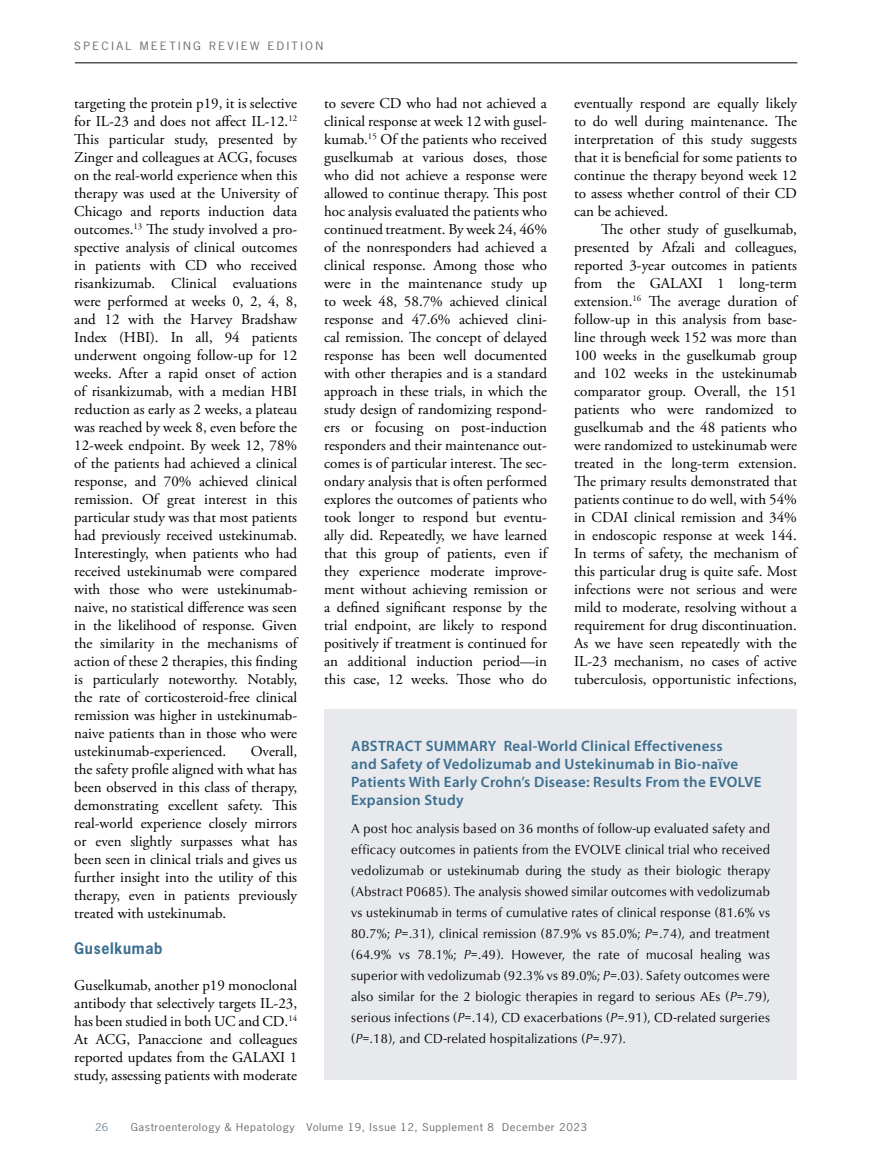
<style>
.page{position:relative;width:878px;height:1175px;background:#fff}
.page>*{position:absolute;margin:0;border:0;box-sizing:border-box;transform-origin:0 0}
.t1{font:15px/18px "Adobe Garamond Pro";color:#000;text-align:justify}
.t2{font:600 15px/18px "Myriad Pro";letter-spacing:.02em;color:#3b6e8f}
.t3{font:700 15px "News Gothic Std";letter-spacing:.05em;color:#3b6e8f;scale:.95 1}
.t4{font:13.5px/21px "Classico URW";letter-spacing:.025em;color:#000;text-align:justify;scale:.95 1}
.t5{font:10.8px "News Gothic Std";letter-spacing:.2em;color:#6d6e71;scale:1.11 1}
.t6{font:10.2px "News Gothic Std";letter-spacing:.05em;color:#6d6e71;scale:1.11 1}
.t7{font:10.2px "News Gothic Std";color:#738ba5;scale:1.11 1}
.s1{font-style:italic}
</style>
<div class="page">
<hr style="left:75px;top:62px;width:722px;height:1px;background:#000">
<div style="left:324px;top:709px;width:472px;height:371px;background:#e7e9ed"></div>
<p class="t5" style="left:74px;top:39px;width:226px">SPECIAL MEETING REVIEW EDITION</p>
<p class="t1" style="left:74px;top:95px;width:224px">targeting the protein p19, it is selective for IL-23 and does not affect IL-12.<sup>12<br></sup>This particular study, presented by Zinger and colleagues at ACG, focuses on the real-world experience when this therapy was used at the University of Chicago and reports induction data outcomes.<sup>13</sup> The study involved a pro&shy;spective analysis of clinical outcomes in patients with CD who received risankizumab. Clinical evaluations were performed at weeks 0, 2, 4, 8, and 12 with the Harvey Bradshaw Index (HBI). In all, 94 patients underwent ongoing follow-up for 12 weeks. After a rapid onset of action of risankizumab, with a median HBI reduction as early as 2 weeks, a plateau was reached by week 8, even before the 12-week endpoint. By week 12, 78% of the patients had achieved a clinical response, and 70% achieved clinical remission. Of great interest in this particular study was that most patients had previously received ustekinumab.<br>Interestingly, when patients who had received ustekinumab were compared with those who were ustekinumab&shy;naive, no statistical difference was seen in the likelihood of response. Given the similarity in the mechanisms of action of these 2 therapies, this finding is particularly noteworthy. Notably, the rate of corticosteroid-free clinical remission was higher in ustekinumab&shy;naive patients than in those who were ustekinumab-experienced.</p>
<p class="t1" style="left:74px;top:743px;width:224px;text-indent:176px">Overall, the safety profile aligned with what has been observed in this class of therapy, demonstrating excellent safety. This real-world experience closely mirrors or even slightly surpasses what has been seen in clinical trials and gives us further insight into the utility of this therapy, even in patients previously treated with ustekinumab.</p>
<p class="t3" style="left:74px;top:938px;width:94px">Guselkumab</p>
<p class="t1" style="left:74px;top:977px;width:224px">Guselkumab, another p19 monoclonal antibody that selectively targets IL-23, has been studied in both UC and CD.<sup>14<br></sup>At ACG, Panaccione and colleagues reported updates from the GALAXI 1 study, assessing patients with moderate</p>
<p class="t1" style="left:324px;top:95px;width:224px">to severe CD who had not achieved a clinical response at week 12 with gusel&shy;kumab.<sup>15</sup> Of the patients who received guselkumab at various doses, those who did not achieve a response were allowed to continue therapy. This post hoc analysis evaluated the patients who continued treatment. By week 24, 46% of the nonresponders had achieved a clinical response. Among those who were in the maintenance study up to week 48, 58.7% achieved clinical response and 47.6% achieved clini&shy;cal remission. The concept of delayed response has been well documented with other therapies and is a standard approach in these trials, in which the study design of randomizing respond&shy;ers or focusing on post-induction responders and their maintenance out&shy;comes is of particular interest. The sec&shy;ondary analysis that is often performed explores the outcomes of patients who took longer to respond but eventu&shy;ally did. Repeatedly, we have learned that this group of patients, even if they experience moderate improve&shy;ment without achieving remission or a defined significant response by the trial endpoint, are likely to respond positively if treatment is continued for an additional induction period—in this case, 12 weeks. Those who do</p>
<p class="t1" style="left:574px;top:95px;width:224px">eventually respond are equally likely to do well during maintenance. The interpretation of this study suggests that it is beneficial for some patients to continue the therapy beyond week 12 to assess whether control of their CD can be achieved.</p>
<p class="t1" style="left:574px;top:221px;width:224px;text-indent:27px">The other study of guselkumab, presented by Afzali and colleagues, reported 3-year outcomes in patients from the GALAXI 1 long-term extension.<sup>16</sup> The average duration of follow-up in this analysis from base&shy;line through week 152 was more than 100 weeks in the guselkumab group and 102 weeks in the ustekinumab comparator group. Overall, the 151 patients who were randomized to guselkumab and the 48 patients who were randomized to ustekinumab were treated in the long-term extension.<br>The primary results demonstrated that patients continue to do well, with 54% in CDAI clinical remission and 34% in endoscopic response at week 144.<br>In terms of safety, the mechanism of this particular drug is quite safe. Most infections were not serious and were mild to moderate, resolving without a requirement for drug discontinuation.<br>As we have seen repeatedly with the IL-23 mechanism, no cases of active tuberculosis, opportunistic infections,</p>
<p class="t2" style="left:351px;top:736px;width:412px">ABSTRACT SUMMARY Real-World Clinical Effectiveness<br>and Safety of Vedolizumab and Ustekinumab in Bio-naïve Patients With Early Crohn’s Disease: Results From the EVOLVE Expansion Study</p>
<p class="t4" style="left:351px;top:817px;width:442px">A post hoc analysis based on 36 months of follow-up evaluated safety and efficacy outcomes in patients from the EVOLVE clinical trial who received vedolizumab or ustekinumab during the study as their biologic therapy (Abstract P0685). The analysis showed similar outcomes with vedolizumab vs ustekinumab in terms of cumulative rates of clinical response (81.6% vs 80.7%; <span class="s1">P</span>=.31), clinical remission (87.9% vs 85.0%; <span class="s1">P</span>=.74), and treatment (64.9% vs 78.1%; <span class="s1">P</span>=.49). However, the rate of mucosal healing was superior with vedolizumab (92.3% vs 89.0%; <span class="s1">P</span>=.03). Safety outcomes were also similar for the 2 biologic therapies in regard to serious AEs (<span class="s1">P</span>=.79), serious infections (<span class="s1">P</span>=.14), CD exacerbations (<span class="s1">P</span>=.91), CD-related surgeries (<span class="s1">P</span>=.18), and CD-related hospitalizations (<span class="s1">P</span>=.97).</p>
<p class="t7" style="left:95px;top:1120px;width:13px">26</p>
<p class="t6" style="left:131px;top:1120px;width:412px">Gastroenterology &amp; Hepatology Volume 19, Issue 12, Supplement 8 December 2023</p>
</div>
